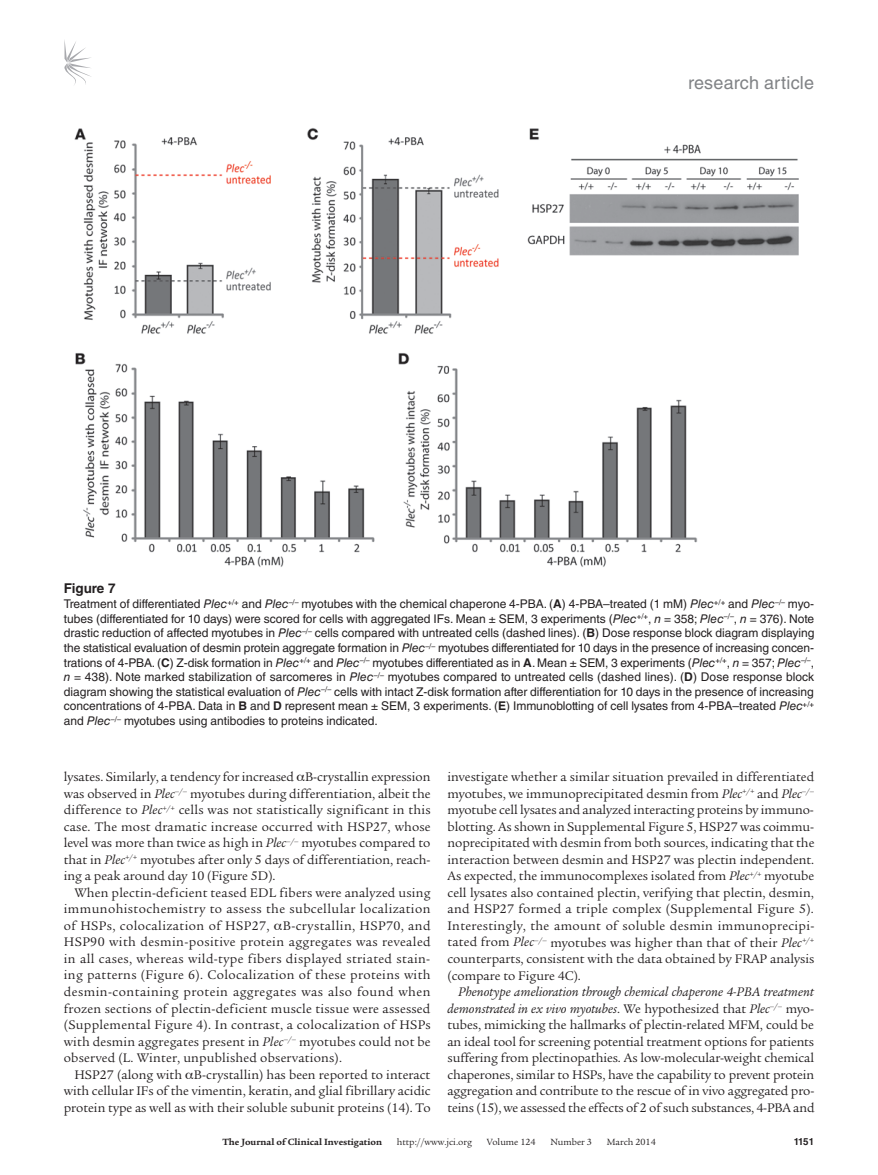
<style>
.page{position:relative;width:878px;height:1175px;background:#fff}
.page>*{position:absolute;margin:0;border:0;box-sizing:border-box;transform-origin:0 0}
.t1{font:18px "Helvetica LT Std";letter-spacing:.01em;color:#808285}
.t2{font:13.5px/16.5px "Legacy Serif Std";color:#231f20;text-align:justify}
.t3{font:700 13.5px "Helvetica LT Std";color:#231f20}
.t4{font:12px/14.7px "Helvetica LT Std";color:#231f20;text-align:justify}
.t5{font:9.75px "Legacy Serif Std";color:#231f20}
.t6{font:700 9.75px "Legacy Serif Std";color:#231f20}
.t7{font:700 9.75px "Helvetica LT Std";color:#231f20}
.s1{font-style:italic}
.s2{font-weight:700}
</style>
<div class="page">
<svg style="left:64px;top:40px;width:27px;height:45px"></svg>
<img style="left:74px;top:128px;width:725px;height:439px">
<h1 class="t1" style="left:688px;top:73px;width:127px">research article</h1>
<p class="t3" style="left:64px;top:580px;width:53px">Figure 7</p>
<p class="t4" style="left:64px;top:596px;width:752px">Treatment of differentiated <span class="s1">Plec</span><sup>+/+</sup> and <span class="s1">Plec</span><sup>–/–</sup> myotubes with the chemical chaperone 4-PBA. (<span class="s2">A</span>) 4-PBA–treated (1 mM) <span class="s1">Plec</span><sup>+/+</sup> and <span class="s1">Plec</span><sup>–/–</sup> myo&shy;tubes (differentiated for 10 days) were scored for cells with aggregated IFs. Mean ± SEM, 3 experiments (<span class="s1">Plec</span><sup>+/+</sup>, <span class="s1">n</span> = 358; <span class="s1">Plec</span><sup>–/–</sup>, <span class="s1">n</span> = 376). Note drastic reduction of affected myotubes in <span class="s1">Plec</span><sup>–/–</sup> cells compared with untreated cells (dashed lines). (<span class="s2">B</span>) Dose response block diagram displaying the statistical evaluation of desmin protein aggregate formation in <span class="s1">Plec</span><sup>–/–</sup> myotubes differentiated for 10 days in the presence of increasing concen&shy;trations of 4-PBA. (<span class="s2">C</span>) Z-disk formation in <span class="s1">Plec</span><sup>+/+</sup> and <span class="s1">Plec</span><sup>–/–</sup> myotubes differentiated as in <span class="s2">A</span>. Mean ± SEM, 3 experiments (<span class="s1">Plec</span><sup>+/+</sup>, <span class="s1">n</span> = 357; <span class="s1">Plec</span><sup>–/–</sup>, <span class="s1">n</span> = 438). Note marked stabilization of sarcomeres in <span class="s1">Plec</span><sup>–/–</sup> myotubes compared to untreated cells (dashed lines). (<span class="s2">D</span>) Dose response block diagram showing the statistical evaluation of <span class="s1">Plec</span><sup>–/–</sup> cells with intact Z-disk formation after differentiation for 10 days in the presence of increasing concentrations of 4-PBA. Data in <span class="s2">B</span> and <span class="s2">D</span> represent mean ± SEM, 3 experiments. (<span class="s2">E</span>) Immunoblotting of cell lysates from 4-PBA–treated <span class="s1">Plec</span><sup>+/+ </sup>and <span class="s1">Plec</span><sup>–/–</sup> myotubes using antibodies to proteins indicated.</p>
<p class="t2" style="left:64px;top:769px;width:368px">lysates. Similarly, a tendency for increased B-crystallin expression was observed in <span class="s1">Plec</span><sup>–/–</sup> myotubes during differentiation, albeit the difference to <span class="s1">Plec</span><sup>+/+</sup> cells was not statistically significant in this case. The most dramatic increase occurred with HSP27, whose level was more than twice as high in <span class="s1">Plec</span><sup>–/–</sup> myotubes compared to that in <span class="s1">Plec</span><sup>+/+</sup> myotubes after only 5 days of differentiation, reach&shy;ing a peak around day 10 (Figure 5D).</p>
<p class="t2" style="left:64px;top:884px;width:368px;text-indent:11px">When plectin-deficient teased EDL fibers were analyzed using immunohistochemistry to assess the subcellular localization of HSPs, colocalization of HSP27, B-crystallin, HSP70, and HSP90 with desmin-positive protein aggregates was revealed in all cases, whereas wild-type fibers displayed striated stain&shy;ing patterns (Figure 6). Colocalization of these proteins with desmin-containing protein aggregates was also found when frozen sections of plectin-deficient muscle tissue were assessed (Supplemental Figure 4). In contrast, a colocalization of HSPs with desmin aggregates present in <span class="s1">Plec</span><sup>–/–</sup> myotubes could not be observed (L. Winter, unpublished observations).</p>
<p class="t2" style="left:64px;top:1066px;width:368px;text-indent:11px">HSP27 (along with B-crystallin) has been reported to interact with cellular IFs of the vimentin, keratin, and glial fibrillary acidic protein type as well as with their soluble subunit proteins (14). To</p>
<p class="t2" style="left:447px;top:769px;width:368px">investigate whether a similar situation prevailed in differentiated myotubes, we immunoprecipitated desmin from <span class="s1">Plec</span><sup>+/+</sup> and <span class="s1">Plec</span><sup>–/– </sup>myotube cell lysates and analyzed interacting proteins by immuno&shy;blotting. As shown in Supplemental Figure 5, HSP27 was coimmu&shy;noprecipitated with desmin from both sources, indicating that the interaction between desmin and HSP27 was plectin independent.<br>As expected, the immunocomplexes isolated from <span class="s1">Plec</span><sup>+/+</sup> myotube cell lysates also contained plectin, verifying that plectin, desmin, and HSP27 formed a triple complex (Supplemental Figure 5).<br>Interestingly, the amount of soluble desmin immunoprecipi&shy;tated from <span class="s1">Plec</span><sup>–/–</sup> myotubes was higher than that of their <span class="s1">Plec</span><sup>+/+ </sup>counterparts, consistent with the data obtained by FRAP analysis (compare to Figure 4C).</p>
<p class="t2" style="left:447px;top:983px;width:368px;text-indent:11px"><span class="s1">Phenotype amelioration through chemical chaperone 4-PBA treatment demonstrated in ex vivo myotubes</span>. We hypothesized that <span class="s1">Plec</span><sup>–/–</sup> myo&shy;tubes, mimicking the hallmarks of plectin-related MFM, could be an ideal tool for screening potential treatment options for patients suffering from plectinopathies. As low-molecular-weight chemical chaperones, similar to HSPs, have the capability to prevent protein aggregation and contribute to the rescue of in vivo aggregated pro&shy;teins (15), we assessed the effects of 2 of such substances, 4-PBA and</p>
<p class="t6" style="left:222px;top:1135px;width:161px">The Journal of Clinical Investigation</p>
<p class="t5" style="left:397px;top:1136px;width:77px">http://www.jci.org</p>
<p class="t5" style="left:486px;top:1136px;width:50px">Volume 124</p>
<p class="t5" style="left:550px;top:1136px;width:43px">Number 3</p>
<p class="t5" style="left:606px;top:1136px;width:51px">March 2014</p>
<p class="t7" style="left:793px;top:1135px;width:22px">1151</p>
</div>
